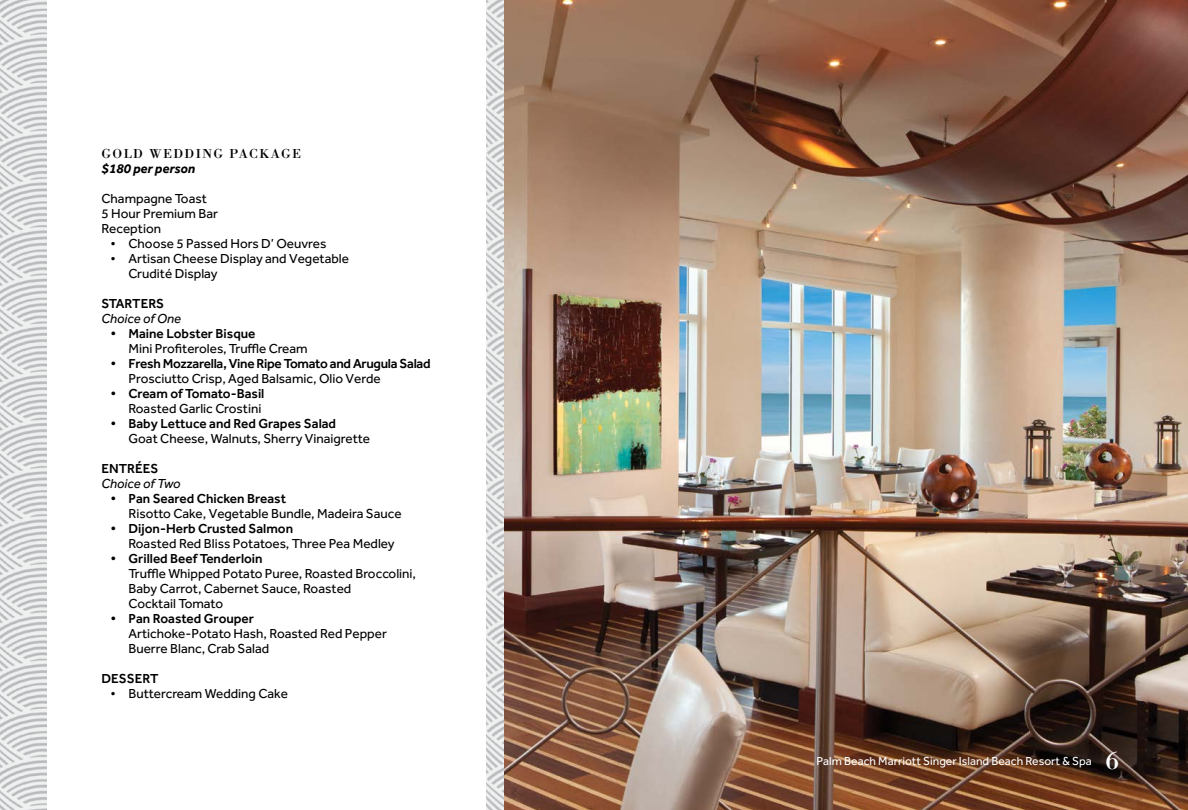
<style>
.page{position:relative;width:1188px;height:810px;background:#fff}
.page>*{position:absolute;margin:0;border:0;box-sizing:border-box;transform-origin:0 0}
.t1{font:27px "Bodoni";color:#fff}
.t2{font:13.5px/15px "Effra";color:#000}
.t3{font:500 13.5px "Effra";color:#000}
.t4{font:500 13.5px "Effra";letter-spacing:-.02em;color:#000}
.t5{font:italic 13.5px "Effra";color:#000}
.t6{font:13.5px "Bodoni";letter-spacing:.1em;color:#000}
.t7{font:italic 700 13.5px "Effra";color:#000}
.t8{font:12px "Effra";color:#fff}
</style>
<div class="page">
<img style="left:486px;top:0;width:702px;height:810px">
<img style="left:0;top:0;width:46px;height:810px">
<p class="t6" style="left:101px;top:145px;width:201px">GOLD WEDDING PACKAGE</p>
<p class="t7" style="left:101px;top:160px;width:95px">$180 per person</p>
<p class="t2" style="left:101px;top:191px;width:118px">Champagne Toast<br>5 Hour Premium Bar<br>Reception</p>
<p class="t2" style="left:110px;top:236px;width:217px">• Choose 5 Passed Hors D’ Oeuvres</p>
<p class="t2" style="left:128px;top:251px;width:222px;text-indent:-18px">• Artisan Cheese Display and Vegetable<br>Crudité Display</p>
<p class="t3" style="left:101px;top:295px;width:64px">STARTERS</p>
<p class="t5" style="left:101px;top:310px;width:81px">Choice of One</p>
<p class="t3" style="left:110px;top:325px;width:147px">• Maine Lobster Bisque</p>
<p class="t2" style="left:128px;top:341px;width:181px">Mini Profiteroles, Truffle Cream</p>
<p class="t4" style="left:110px;top:355px;width:322px">• Fresh Mozzarella, Vine Ripe Tomato and Arugula Salad</p>
<p class="t2" style="left:128px;top:371px;width:254px">Prosciutto Crisp, Aged Balsamic, Olio Verde</p>
<p class="t3" style="left:110px;top:385px;width:155px">• Cream of Tomato-Basil</p>
<p class="t2" style="left:128px;top:400px;width:134px">Roasted Garlic Crostini</p>
<p class="t3" style="left:110px;top:415px;width:227px">• Baby Lettuce and Red Grapes Salad</p>
<p class="t2" style="left:128px;top:430px;width:243px">Goat Cheese, Walnuts, Sherry Vinaigrette</p>
<p class="t3" style="left:101px;top:460px;width:58px">ENTRÉES</p>
<p class="t5" style="left:101px;top:475px;width:81px">Choice of Two</p>
<p class="t3" style="left:110px;top:490px;width:177px">• Pan Seared Chicken Breast</p>
<p class="t2" style="left:128px;top:505px;width:275px">Risotto Cake, Vegetable Bundle, Madeira Sauce</p>
<p class="t3" style="left:110px;top:520px;width:184px">• Dijon-Herb Crusted Salmon</p>
<p class="t2" style="left:128px;top:535px;width:268px">Roasted Red Bliss Potatoes, Three Pea Medley</p>
<p class="t3" style="left:110px;top:550px;width:154px">• Grilled Beef Tenderloin</p>
<p class="t2" style="left:128px;top:565px;width:289px">Truffle Whipped Potato Puree, Roasted Broccolini,<br>Baby Carrot, Cabernet Sauce, Roasted<br>Cocktail Tomato</p>
<p class="t3" style="left:110px;top:610px;width:145px">• Pan Roasted Grouper</p>
<p class="t2" style="left:128px;top:625px;width:260px">Artichoke-Potato Hash, Roasted Red Pepper<br>Buerre Blanc, Crab Salad</p>
<p class="t3" style="left:101px;top:670px;width:59px">DESSERT</p>
<p class="t2" style="left:110px;top:685px;width:179px">• Buttercream Wedding Cake</p>
<p class="t8" style="left:817px;top:754px;width:277px">Palm Beach Marriott Singer Island Beach Resort &amp; Spa</p>
<h1 class="t1" style="left:1106px;top:744px;width:15px">6</h1>
</div>
